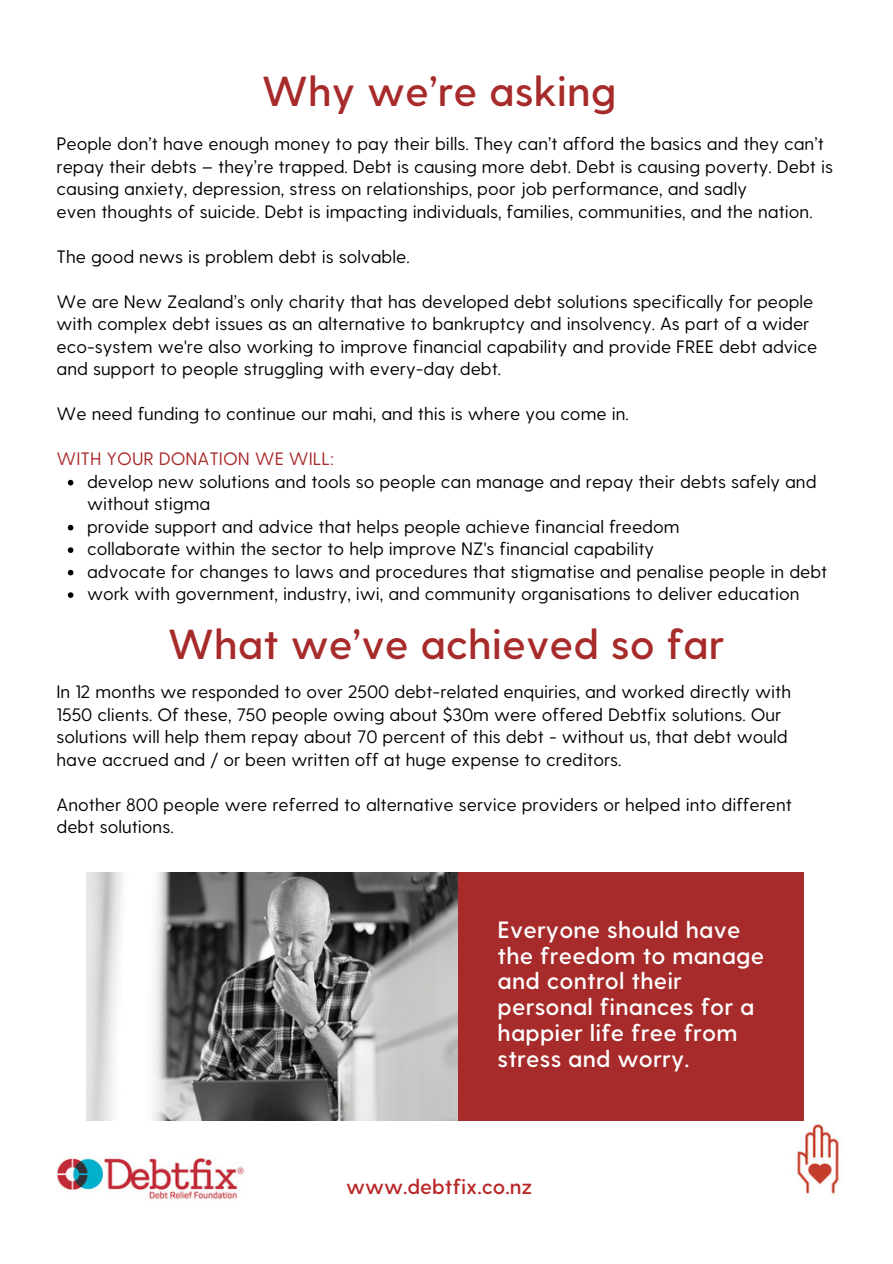
<style>
.page{position:relative;width:893px;height:1264px;background:#fff}
.page>*{position:absolute;margin:0;border:0;box-sizing:border-box;transform-origin:0 0}
.t1{font:600 41.85px "Greycliff CF";color:#a72b2a}
.t2{font:600 23.55px/25.8px "Greycliff CF";letter-spacing:.005em;color:#fff}
.t3{font:600 21px "Greycliff CF";color:#b92727}
.t4{font:18px/22.5px "Greycliff CF";color:#000}
.t5{font:18px "Greycliff CF";color:#a72b2a}
</style>
<div class="page">
<img style="left:57px;top:1158px;width:187px;height:42px">
<img style="left:773px;top:1114px;width:66px;height:80px">
<img style="left:86px;top:872px;width:372px;height:248px">
<div style="left:458px;top:872px;width:345px;height:248px;background:#a72b2a"></div>
<svg style="left:68px;top:480px;width:5px;height:5px"></svg>
<svg style="left:68px;top:525px;width:5px;height:5px"></svg>
<svg style="left:68px;top:547px;width:5px;height:6px"></svg>
<svg style="left:68px;top:570px;width:5px;height:5px"></svg>
<svg style="left:68px;top:592px;width:5px;height:6px"></svg>
<h1 class="t1" style="left:261px;top:64px;width:356px">Why we’re asking</h1>
<p class="t4" style="left:57px;top:132px;width:778px">People don’t have enough money to pay their bills. They can’t afford the basics and they can’t repay their debts – they’re trapped. Debt is causing more debt. Debt is causing poverty. Debt is causing anxiety, depression, stress on relationships, poor job performance, and sadly<br>even thoughts of suicide. Debt is impacting individuals, families, communities, and the nation.</p>
<p class="t4" style="left:57px;top:244px;width:354px">The good news is problem debt is solvable.</p>
<p class="t4" style="left:57px;top:289px;width:762px">We are New Zealand’s only charity that has developed debt solutions specifically for people with complex debt issues as an alternative to bankruptcy and insolvency. As part of a wider eco-system we're also working to improve financial capability and provide FREE debt advice and support to people struggling with every-day debt.</p>
<p class="t4" style="left:57px;top:401px;width:573px">We need funding to continue our mahi, and this is where you come in.</p>
<p class="t5" style="left:57px;top:447px;width:278px">WITH YOUR DONATION WE WILL:</p>
<p class="t4" style="left:87px;top:469px;width:741px">develop new solutions and tools so people can manage and repay their debts safely and without stigma<br>provide support and advice that helps people achieve financial freedom<br>collaborate within the sector to help improve NZ's financial capability<br>advocate for changes to laws and procedures that stigmatise and penalise people in debt work with government, industry, iwi, and community organisations to deliver education</p>
<h1 class="t1" style="left:167px;top:617px;width:558px">What we’ve achieved so far</h1>
<p class="t4" style="left:57px;top:679px;width:736px">In 12 months we responded to over 2500 debt-related enquiries, and worked directly with 1550 clients. Of these, 750 people owing about $30m were offered Debtfix solutions. Our solutions will help them repay about 70 percent of this debt - without us, that debt would have accrued and / or been written off at huge expense to creditors.</p>
<p class="t4" style="left:57px;top:791px;width:737px">Another 800 people were referred to alternative service providers or helped into different debt solutions.</p>
<h2 class="t2" style="left:497px;top:915px;width:268px">Everyone should have the freedom to manage and control their personal finances for a happier life free from stress and worry.</h2>
<p class="t3" style="left:346px;top:1172px;width:187px">www.debtfix.co.nz</p>
</div>
